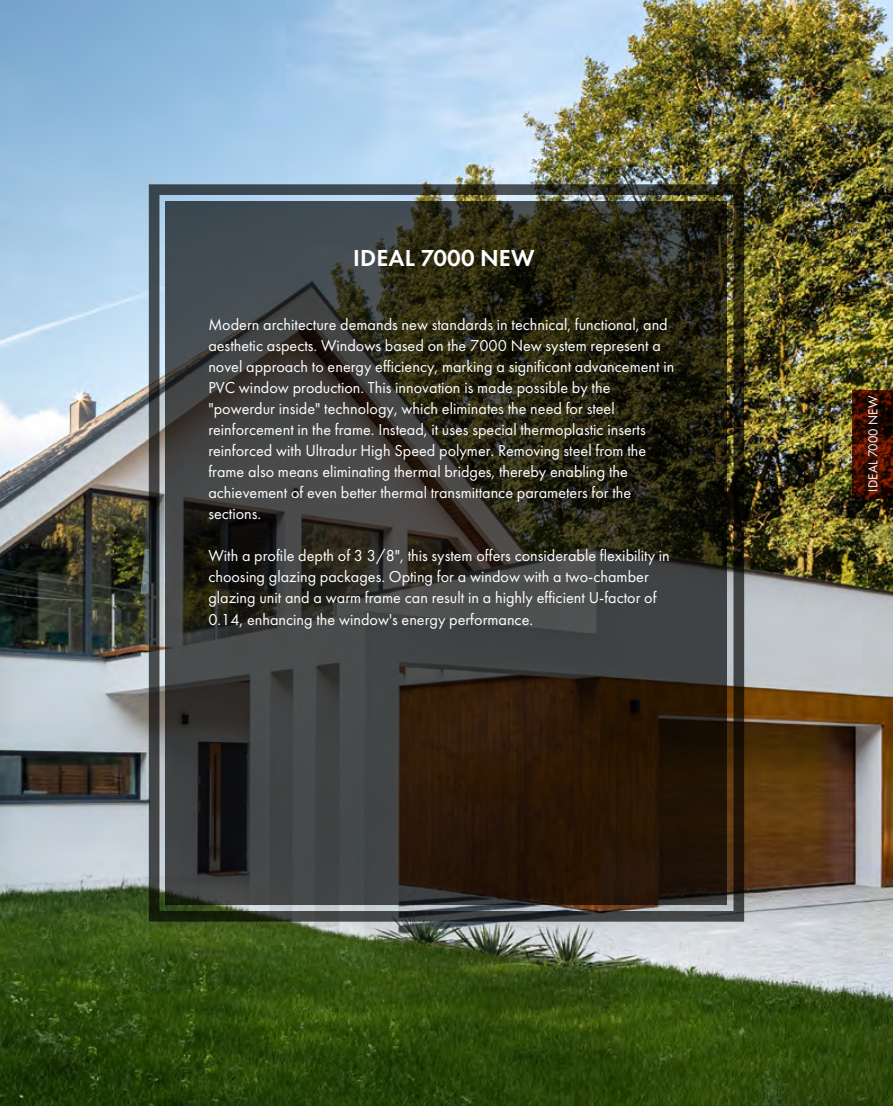
<style>
.page{position:relative;width:893px;height:1106px;background:#fff}
.page>*{position:absolute;margin:0;border:0;box-sizing:border-box;transform-origin:0 0}
.t1{font:600 24px "Futura PT";letter-spacing:.01em;color:#fff}
.t2{font:16.5px/21px "Futura PT";color:#fff}
.t3{font:13.5px "Futura PT";letter-spacing:.01em;color:#fff}
</style>
<div class="page">
<img style="left:0;top:0;width:893px;height:1106px">
<img style="left:149px;top:184px;width:595px;height:737px">
<svg style="left:166px;top:201px;width:561px;height:703px;background:#322f27"></svg>
<svg style="left:852px;top:390px;width:41px;height:108px;background:#3e0e00"></svg>
<h1 class="t1" style="left:353px;top:243px;width:183px">IDEAL 7000 NEW</h1>
<p class="t2" style="left:208px;top:314px;width:467px">Modern architecture demands new standards in technical, functional, and aesthetic aspects. Windows based on the 7000 New system represent a novel approach to energy efficiency, marking a significant advancement in PVC window production. This innovation is made possible by the "powerdur inside" technology, which eliminates the need for steel reinforcement in the frame. Instead, it uses special thermoplastic inserts reinforced with Ultradur High Speed polymer. Removing steel from the frame also means eliminating thermal bridges, thereby enabling the achievement of even better thermal transmittance parameters for the sections.</p>
<p class="t2" style="left:208px;top:545px;width:463px">With a profile depth of 3 3/8", this system offers considerable flexibility in choosing glazing packages. Opting for a window with a two-chamber glazing unit and a warm frame can result in a highly efficient U-factor of 0.14, enhancing the window's energy performance.</p>
<p class="t3" style="left:865px;top:491px;width:97px;rotate:-90deg">IDEAL 7000 NEW</p>
</div>
